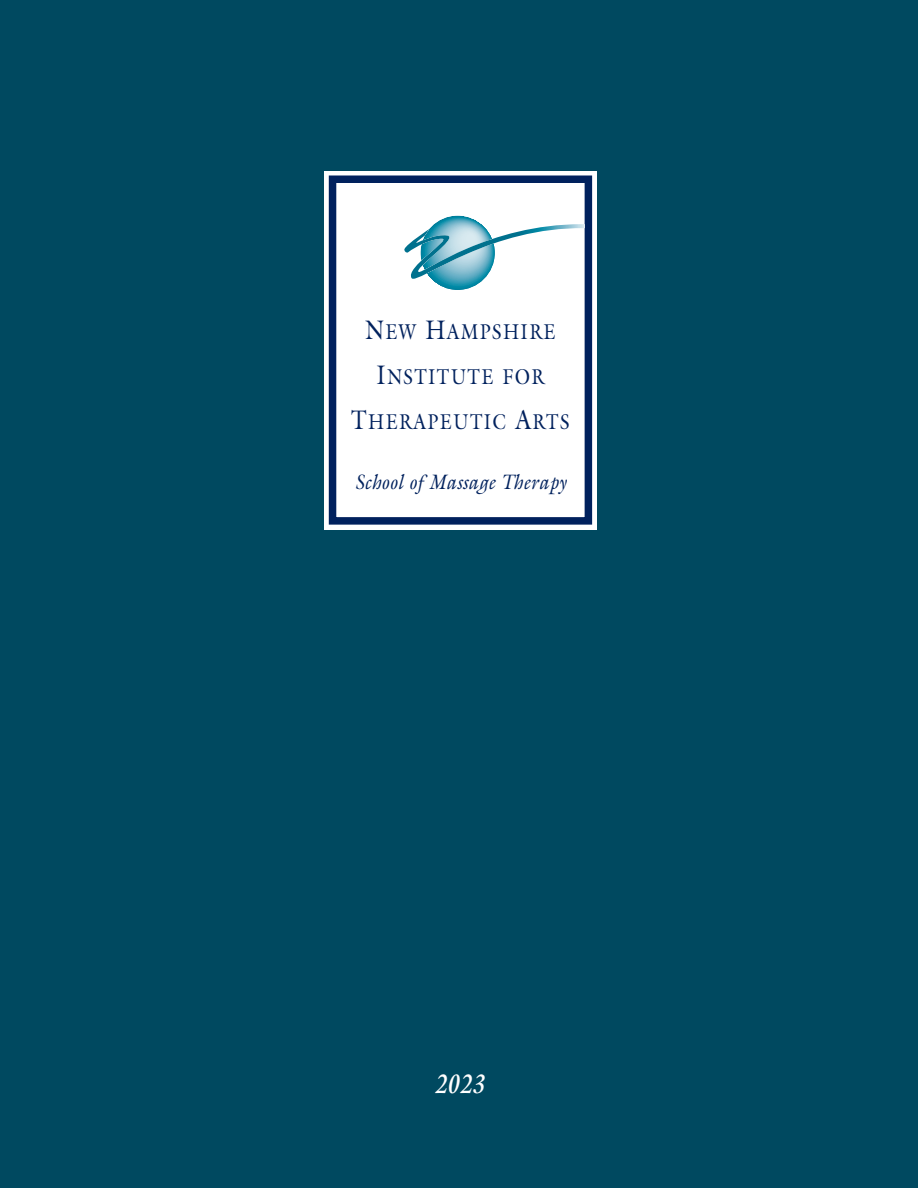
<style>
.page{position:relative;width:918px;height:1188px;background:#004960}
.page>*{position:absolute;margin:0;border:0;box-sizing:border-box;transform-origin:0 0}
.Intro_Paragraph_Text{font:italic 700 27px "Galliard";color:#fff;scale:.85 1}
.t1{font:21.6px "Galliard Roman SC800";letter-spacing:.075em;color:#00215d;scale:.85 1}
.t2{font:italic 21px "Galliard";letter-spacing:.02em;color:#00215d;scale:.9 1}
.s1{font-size:27px}
</style>
<div class="page">
<svg style="left:324px;top:171px;width:273px;height:358px;background:#f4f5f8"></svg>
<div style="left:329px;top:176px;width:263px;height:349px;background:#fff;border:8px solid #00215d"></div>
<svg style="left:420px;top:216px;width:75px;height:74px"></svg>
<svg style="left:404px;top:224px;width:180px;height:58px"></svg>
<p class="t1" style="left:365px;top:318px;width:226px"><span class="s1">N</span>EW <span class="s1">H</span>AMPSHIRE</p>
<p class="t1" style="left:376px;top:363px;width:199px"><span class="s1">I</span>NSTITUTE FOR</p>
<p class="t1" style="left:351px;top:408px;width:258px"><span class="s1">T</span>HERAPEUTIC <span class="s1">A</span>RTS</p>
<p class="t2" style="left:355px;top:468px;width:236px">School of Massage Therapy</p>
<p class="Intro_Paragraph_Text" style="left:434px;top:1067px;width:59px">2023</p>
</div>
